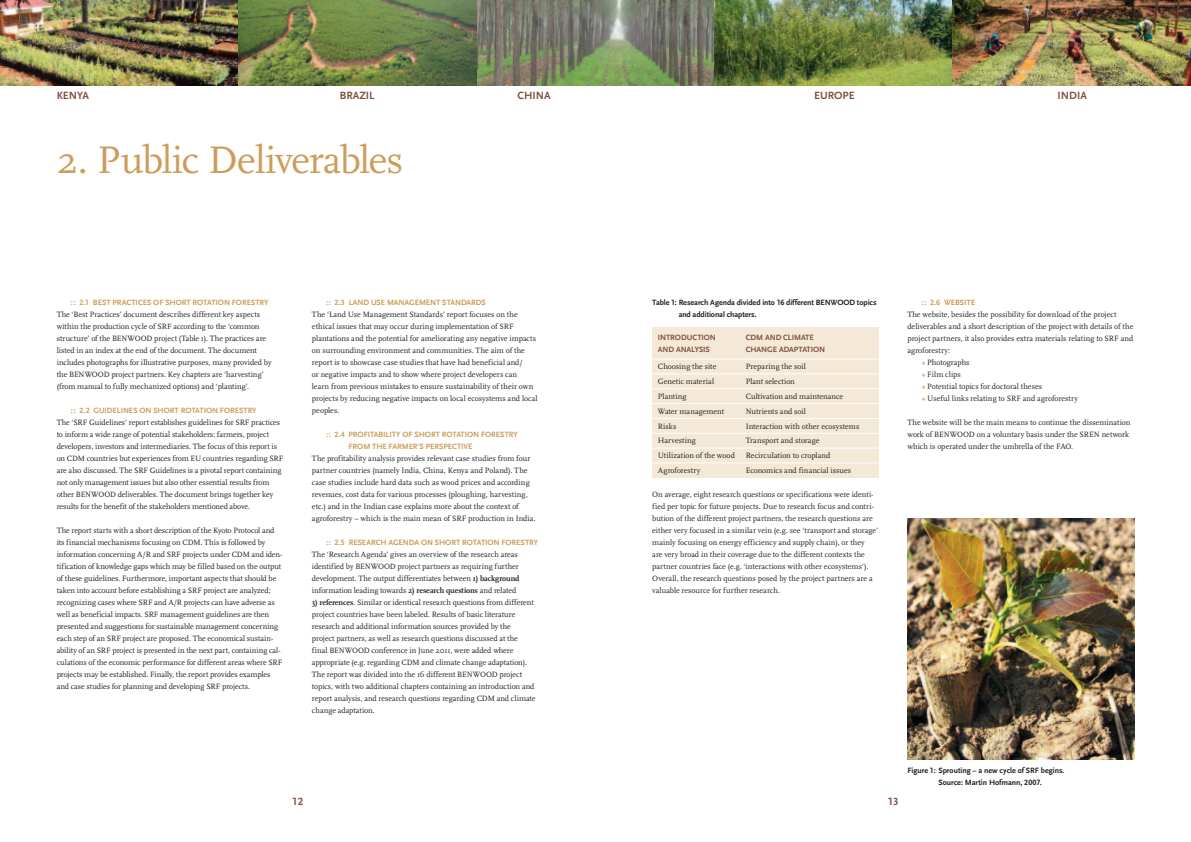
<style>
.page{position:relative;width:1191px;height:842px;background:#fff}
.page>*{position:absolute;margin:0;border:0;box-sizing:border-box;transform-origin:0 0}
.t1{font:40px "Scala";letter-spacing:-.03em;color:#ce9c5a}
.t2{font:11px "Scala Sans Bold LF";color:#825241}
.t3{font:8px/12px "Scala";letter-spacing:-.005em;color:#231f20}
.t4{font:8px "Scala Sans Bold LF";letter-spacing:-.005em;color:#ce9c5a}
.t5{font:8px/12px "Scala Sans Bold LF";letter-spacing:-.005em;color:#231f20}
.t6{font:8px "Scala Sans Bold LF";letter-spacing:-.01em;color:#825241}
.s1{font-weight:700}
.s2{font-family:"Scala Sans Bold LF";color:#ce9c5a}
</style>
<div class="page">
<div style="left:652px;top:327px;width:227px;height:151px;background:#f4e8d6"></div>
<hr style="left:652px;top:359px;width:227px;height:1px;background:#fff">
<hr style="left:652px;top:373px;width:227px;height:1px;background:#fff">
<hr style="left:652px;top:388px;width:227px;height:1px;background:#fff">
<hr style="left:652px;top:403px;width:227px;height:1px;background:#fff">
<hr style="left:652px;top:418px;width:227px;height:1px;background:#fff">
<hr style="left:652px;top:433px;width:227px;height:1px;background:#fff">
<hr style="left:652px;top:448px;width:227px;height:1px;background:#fff">
<hr style="left:652px;top:462px;width:227px;height:1px;background:#fff">
<img style="left:0;top:0;width:1191px;height:85px">
<img style="left:907px;top:518px;width:227px;height:242px">
<h2 class="t2" style="left:57px;top:89px;width:33px">Kenya</h2>
<h2 class="t2" style="left:340px;top:89px;width:36px">Brazil</h2>
<h2 class="t2" style="left:517px;top:89px;width:34px">China</h2>
<h2 class="t2" style="left:814px;top:89px;width:41px">Europe</h2>
<h2 class="t2" style="left:1057px;top:89px;width:30px">India</h2>
<h1 class="t1" style="left:57px;top:138px;width:348px">2. Public Deliverables</h1>
<p class="t4" style="left:71px;top:298px;width:146px">:: 2.1 BEST PRACTI CES OF SHO RT ROTATION</p>
<p class="t4" style="left:232px;top:298px;width:38px">FORESTRY</p>
<p class="t3" style="left:57px;top:309px;width:216px">The ‘Best Practices’ document describes different key aspects within the production cycle of SRF according to the ‘common structure’ of the BENWOOD project (Table 1). The practices are listed in an index at the end of the document. The document includes photographs for illustrative purposes, many provided by the BENWOOD project partners. Key chapters are ‘harvesting’ (from manual to fully mechanized options) and ‘planting’.</p>
<p class="t4" style="left:71px;top:406px;width:134px">:: 2.2 GUI DELIN ES ON SHORT ROTATION</p>
<p class="t4" style="left:220px;top:406px;width:38px">FORESTRY</p>
<p class="t3" style="left:57px;top:417px;width:228px">The ‘SRF Guidelines’ report establishes guidelines for SRF practices to inform a wide range of potential stakeholders: farmers, project developers, investors and intermediaries. The focus of this report is on CDM countries but experiences from EU countries regarding SRF are also discussed. The SRF Guidelines is a pivotal report containing not only management issues but also other essential results from other BENWOOD deliverables. The document brings together key results for the benefit of the stakeholders mentioned above.</p>
<p class="t3" style="left:57px;top:525px;width:227px">The report starts with a short description of the Kyoto Protocol and its financial mechanisms focusing on CDM. This is followed by information concerning A/R and SRF projects under CDM and iden&shy;tification of knowledge gaps which may be filled based on the output of these guidelines. Furthermore, important aspects that should be taken into account before establishing a SRF project are analyzed; recognizing cases where SRF and A/R projects can have adverse as well as beneficial impacts. SRF management guidelines are then presented and suggestions for sustainable management concerning each step of an SRF project are proposed. The economical sustain&shy;ability of an SRF project is presented in the next part, containing cal&shy;culations of the economic performance for different areas where SRF projects may be established. Finally, the report provides examples and case studies for planning and developing SRF projects.</p>
<p class="t4" style="left:326px;top:298px;width:161px">:: 2.3 LAN D USE MANAGEMENT STAN DARDS</p>
<p class="t3" style="left:312px;top:309px;width:227px">The ‘Land Use Management Standards’ report focuses on the ethical issues that may occur during implementation of SRF plantations and the potential for ameliorating any negative impacts on surrounding environment and communities. The aim of the report is to showcase case studies that have had beneficial and/<br>or negative impacts and to show where project developers can<br>learn from previous mistakes to ensure sustainability of their own projects by reducing negative impacts on local ecosystems and local peoples.</p>
<p class="t4" style="left:326px;top:430px;width:62px">:: 2.4 PROFITABILITY</p>
<p class="t4" style="left:402px;top:430px;width:64px">OF SHO RT ROTATION</p>
<p class="t4" style="left:481px;top:430px;width:38px">FORESTRY</p>
<p class="t4" style="left:348px;top:442px;width:125px">FROM TH E FARMER'S PERSPECTIVE</p>
<p class="t3" style="left:312px;top:453px;width:225px">The profitability analysis provides relevant case studies from four partner countries (namely India, China, Kenya and Poland). The case studies include hard data such as wood prices and according revenues, cost data for various processes (ploughing, harvesting, etc.) and in the Indian case explains more about the context of agroforestry – which is the main mean of SRF production in India.</p>
<p class="t4" style="left:326px;top:538px;width:161px">:: 2.5 RESEARCH AGEN DA ON SHORT ROTATION</p>
<p class="t4" style="left:501px;top:538px;width:38px">FORESTRY</p>
<p class="t3" style="left:312px;top:549px;width:209px">The ‘Research Agenda’ gives an overview of the research areas identified by BENWOOD project partners as requiring further development. The output differentiates between <span class="s1">1) background </span>information leading towards <span class="s1">2) research questions</span> and related</p>
<p class="t3" style="left:312px;top:597px;width:225px"><span class="s1">3) references</span>. Similar or identical research questions from different project countries have been labeled. Results of basic literature research and additional information sources provided by the project partners, as well as research questions discussed at the<br>final BENWOOD conference in June 2011, were added where appropriate (e.g. regarding CDM and climate change adaptation).<br>The report was divided into the 16 different BENWOOD project topics, with two additional chapters containing an introduction and report analysis, and research questions regarding CDM and climate change adaptation.</p>
<p class="t5" style="left:678px;top:297px;width:199px;text-indent:-26px">Table 1: Research Agenda divided into 16 different BENWOO D topics and additional chapters.</p>
<p class="t6" style="left:658px;top:333px;width:60px">I ntroduction</p>
<p class="t6" style="left:746px;top:333px;width:68px">CDM and climate</p>
<p class="t6" style="left:658px;top:345px;width:75px">and analysis c</p>
<p class="t6" style="left:750px;top:345px;width:76px">hange adaptation</p>
<p class="t3" style="left:658px;top:361px;width:60px">Choosing the site</p>
<p class="t3" style="left:746px;top:361px;width:62px">Preparing the soil</p>
<p class="t3" style="left:658px;top:376px;width:58px">Genetic material</p>
<p class="t3" style="left:746px;top:376px;width:51px">Plant selection</p>
<p class="t3" style="left:658px;top:390px;width:30px">Planting</p>
<p class="t3" style="left:746px;top:390px;width:99px">Cultivation and maintenance</p>
<p class="t3" style="left:658px;top:405px;width:68px">Water management</p>
<p class="t3" style="left:746px;top:405px;width:62px">Nutrients and soil</p>
<p class="t3" style="left:658px;top:420px;width:20px">Risks</p>
<p class="t3" style="left:746px;top:420px;width:115px">Interaction with other ecosystems</p>
<p class="t3" style="left:658px;top:435px;width:39px">Harvesting</p>
<p class="t3" style="left:746px;top:435px;width:75px">Transport and storage</p>
<p class="t3" style="left:658px;top:450px;width:79px">Utilization of the wood</p>
<p class="t3" style="left:746px;top:450px;width:86px">Recirculation to cropland</p>
<p class="t3" style="left:658px;top:465px;width:44px">Agroforestry</p>
<p class="t3" style="left:746px;top:465px;width:107px">Economics and financial issues</p>
<p class="t3" style="left:652px;top:489px;width:227px">On average, eight research questions or specifications were identi&shy;fied per topic for future projects. Due to research focus and contri&shy;bution of the different project partners, the research questions are either very focused in a similar vein (e.g. see ‘transport and storage’ mainly focusing on energy efficiency and supply chain), or they<br>are very broad in their coverage due to the different contexts the partner countries face (e.g. ‘interactions with other ecosystems’).<br>Overall, the research questions posed by the project partners are a valuable resource for further research.</p>
<p class="t4" style="left:921px;top:298px;width:55px">:: 2.6 WEBSITE</p>
<p class="t3" style="left:907px;top:309px;width:210px">The website, besides the possibility for download of the project</p>
<p class="t3" style="left:907px;top:321px;width:227px">deliverables and a short description of the project with details of the</p>
<p class="t3" style="left:907px;top:333px;width:227px">project partners, it also provides extra materials relating to SRF and</p>
<p class="t3" style="left:907px;top:345px;width:44px">agroforestry:</p>
<p class="t3" style="left:921px;top:357px;width:49px"><span class="s2">+</span> Photographs</p>
<p class="t3" style="left:921px;top:369px;width:41px"><span class="s2">+</span> Film clips</p>
<p class="t3" style="left:921px;top:381px;width:122px"><span class="s2">+</span> Potential topics for doctoral theses</p>
<p class="t3" style="left:921px;top:393px;width:158px"><span class="s2">+</span> Useful links relating to SRF and agroforestry</p>
<p class="t3" style="left:907px;top:417px;width:224px">The website will be the main means to continue the dissemination work of BENWOOD on a voluntary basis under the SREN network which is operated under the umbrella of the FAO.</p>
<h2 class="t2" style="left:292px;top:796px;width:12px">12</h2>
<h2 class="t2" style="left:887px;top:796px;width:12px">13</h2>
<p class="t5" style="left:938px;top:765px;width:128px;text-indent:-31px">Figure 1: Sprouting – a new cycle of SRF begins.<br>Source: Martin H ofmann, 2007.</p>
</div>
